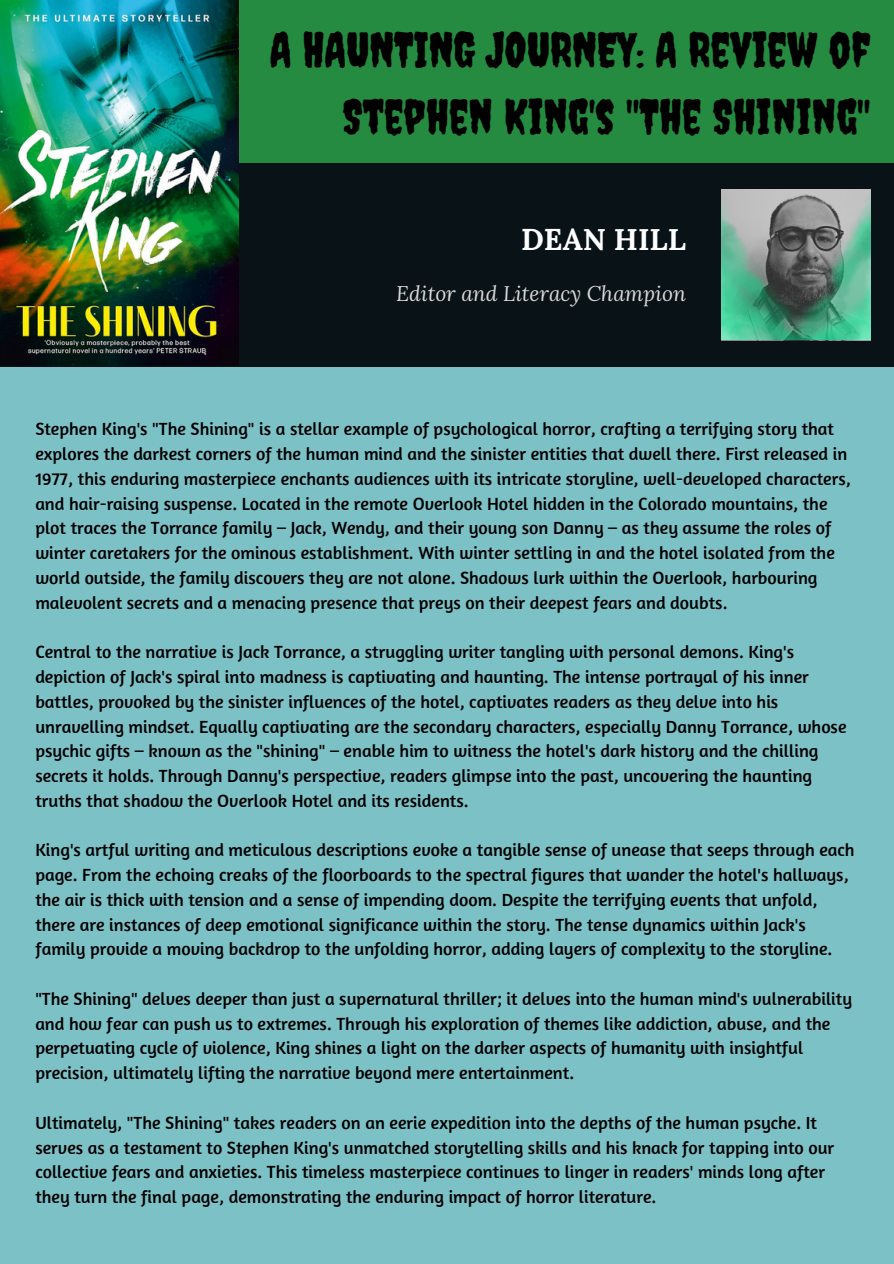
<style>
.page{position:relative;width:894px;height:1264px;background:#fff}
.page>*{position:absolute;margin:0;border:0;box-sizing:border-box;transform-origin:0 0}
.t1{font:48px/66.3px "Creepster";color:#000;text-align:right}
.t2{font:700 30px "Lora";color:#fff}
.t3{font:italic 21px "Lora";color:#d9d9d9}
.t4{font:18px/24.8px "Amaranth";color:#000}
</style>
<div class="page">
<div style="left:0;top:366px;width:893px;height:897px;background:#7cc1c6"></div>
<div style="left:0;top:163px;width:893px;height:203px;background:#091217"></div>
<div style="left:198px;top:0;width:695px;height:163px;background:#248b40"></div>
<img style="left:0;top:0;width:239px;height:366px">
<img style="left:721px;top:189px;width:149px;height:150px">
<h1 class="t1" style="left:270px;top:17px;width:601px">A HAUNTING JOURNEY: A REVIEW OF<br>STEPHEN KING'S "THE SHINING"</h1>
<h2 class="t2" style="left:521px;top:220px;width:166px">DEAN HILL</h2>
<p class="t3" style="left:396px;top:279px;width:291px">Editor and Literacy Champion</p>
<p class="t4" style="left:35px;top:416px;width:816px">Stephen King's "The Shining" is a stellar example of psychological horror, crafting a terrifying story that explores the darkest corners of the human mind and the sinister entities that dwell there. First released in 1977, this enduring masterpiece enchants audiences with its intricate storyline, well-developed characters, and hair-raising suspense. Located in the remote Overlook Hotel hidden in the Colorado mountains, the plot traces the Torrance family – Jack, Wendy, and their young son Danny – as they assume the roles of winter caretakers for the ominous establishment. With winter settling in and the hotel isolated from the world outside, the family discovers they are not alone. Shadows lurk within the Overlook, harbouring malevolent secrets and a menacing presence that preys on their deepest fears and doubts.</p>
<p class="t4" style="left:35px;top:639px;width:812px">Central to the narrative is Jack Torrance, a struggling writer tangling with personal demons. King's depiction of Jack's spiral into madness is captivating and haunting. The intense portrayal of his inner battles, provoked by the sinister influences of the hotel, captivates readers as they delve into his unravelling mindset. Equally captivating are the secondary characters, especially Danny Torrance, whose psychic gifts – known as the "shining" – enable him to witness the hotel's dark history and the chilling secrets it holds. Through Danny's perspective, readers glimpse into the past, uncovering the haunting truths that shadow the Overlook Hotel and its residents.</p>
<p class="t4" style="left:35px;top:837px;width:820px">King's artful writing and meticulous descriptions evoke a tangible sense of unease that seeps through each page. From the echoing creaks of the floorboards to the spectral figures that wander the hotel's hallways, the air is thick with tension and a sense of impending doom. Despite the terrifying events that unfold, there are instances of deep emotional significance within the story. The tense dynamics within Jack's family provide a moving backdrop to the unfolding horror, adding layers of complexity to the storyline.</p>
<p class="t4" style="left:35px;top:985px;width:818px">"The Shining" delves deeper than just a supernatural thriller; it delves into the human mind's vulnerability and how fear can push us to extremes. Through his exploration of themes like addiction, abuse, and the perpetuating cycle of violence, King shines a light on the darker aspects of humanity with insightful precision, ultimately lifting the narrative beyond mere entertainment.</p>
<p class="t4" style="left:35px;top:1109px;width:800px">Ultimately, "The Shining" takes readers on an eerie expedition into the depths of the human psyche. It serves as a testament to Stephen King's unmatched storytelling skills and his knack for tapping into our collective fears and anxieties. This timeless masterpiece continues to linger in readers' minds long after they turn the final page, demonstrating the enduring impact of horror literature.</p>
</div>
